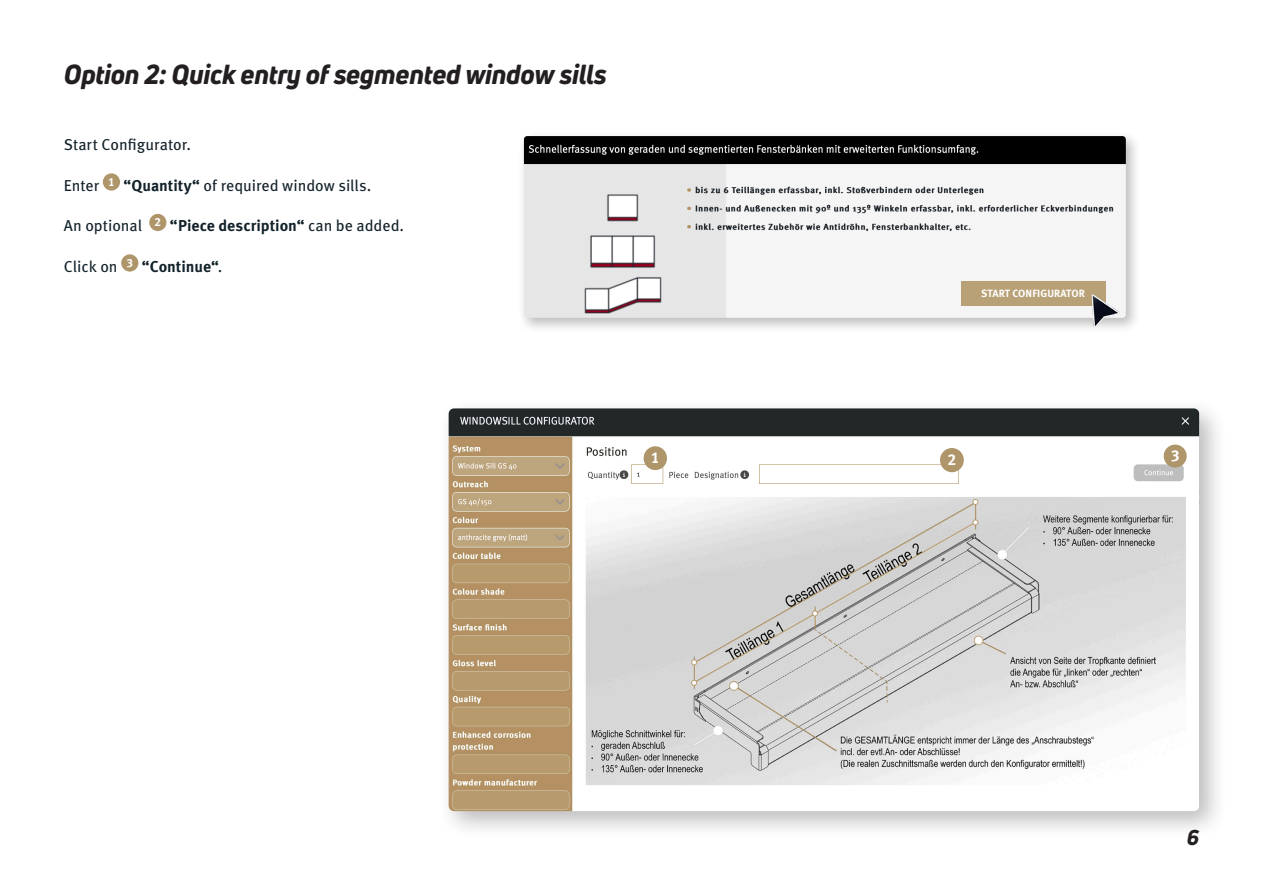
<style>
.page{position:relative;width:1263px;height:893px;background:#fff}
.page>*{position:absolute;margin:0;border:0;box-sizing:border-box;transform-origin:0 0}
.t1{font:italic 800 27px "Uni Neue";letter-spacing:-.01em;color:#231f20}
.t2{font:italic 800 21px "Uni Neue";color:#231f20}
.t3{font:15.75px "Meta Pro";color:#13222a}
.t4{font:700 15.75px "Meta Pro";color:#13222a}
.t5{font:700 15.75px "Meta Pro";color:#fff}
.t6{font:700 11.85px "Meta Pro";color:#fff}
.t7{font:700 10.5px "Gutmann Meta";letter-spacing:.01em;color:#fff}
.s1{font-weight:700}
.s2{font-weight:400}
</style>
<div class="page">
<div style="left:103px;top:173px;width:17px;height:18px;background:#af966a;border-radius:50%"></div>
<div style="left:149px;top:214px;width:17px;height:17px;background:#af966a;border-radius:50%"></div>
<div style="left:121px;top:254px;width:17px;height:18px;background:#af966a;border-radius:50%"></div>
<div style="left:438px;top:398px;width:790px;height:442px;background:#231f20;opacity:.3"></div>
<img style="left:449px;top:408px;width:750px;height:403px">
<div style="left:644px;top:446px;width:23px;height:24px;background:#af966a;border-radius:50%"></div>
<div style="left:940px;top:448px;width:24px;height:24px;background:#af966a;border-radius:50%"></div>
<div style="left:1164px;top:445px;width:23px;height:23px;background:#af966a;border-radius:50%"></div>
<div style="left:518px;top:130px;width:623px;height:203px;background:#231f20;opacity:.3"></div>
<img style="left:524px;top:136px;width:602px;height:182px">
<div style="left:961px;top:282px;width:144px;height:24px;background:#b9a177"></div>
<img style="left:1091px;top:294px;width:28px;height:33px">
<p class="t1" style="left:64px;top:56px;width:545px">Option 2: Quick entry of segmented window sills</p>
<p class="t3" style="left:64px;top:133px;width:129px">Start Configurator.</p>
<p class="t3" style="left:64px;top:173px;width:37px">Enter</p>
<p class="t6" style="left:108px;top:172px;width:8px">1</p>
<p class="t3" style="left:124px;top:173px;width:249px"><span class="s1">“Quantity“</span> of required window sills.</p>
<p class="t3" style="left:64px;top:214px;width:80px">An optional</p>
<p class="t6" style="left:154px;top:213px;width:8px">2</p>
<p class="t4" style="left:170px;top:213px;width:236px">“Piece description“ <span class="s2">can be added.</span></p>
<p class="t3" style="left:64px;top:254px;width:55px">Click on</p>
<p class="t6" style="left:126px;top:253px;width:8px">3</p>
<p class="t4" style="left:142px;top:254px;width:82px">“Continue“<span class="s2">.</span></p>
<p class="t7" style="left:981px;top:285px;width:105px">START CONFIGURATOR</p>
<p class="t5" style="left:651px;top:445px;width:10px">1</p>
<p class="t5" style="left:947px;top:447px;width:10px">2</p>
<p class="t5" style="left:1171px;top:443px;width:10px">3</p>
<h2 class="t2" style="left:1187px;top:823px;width:14px">6</h2>
</div>
